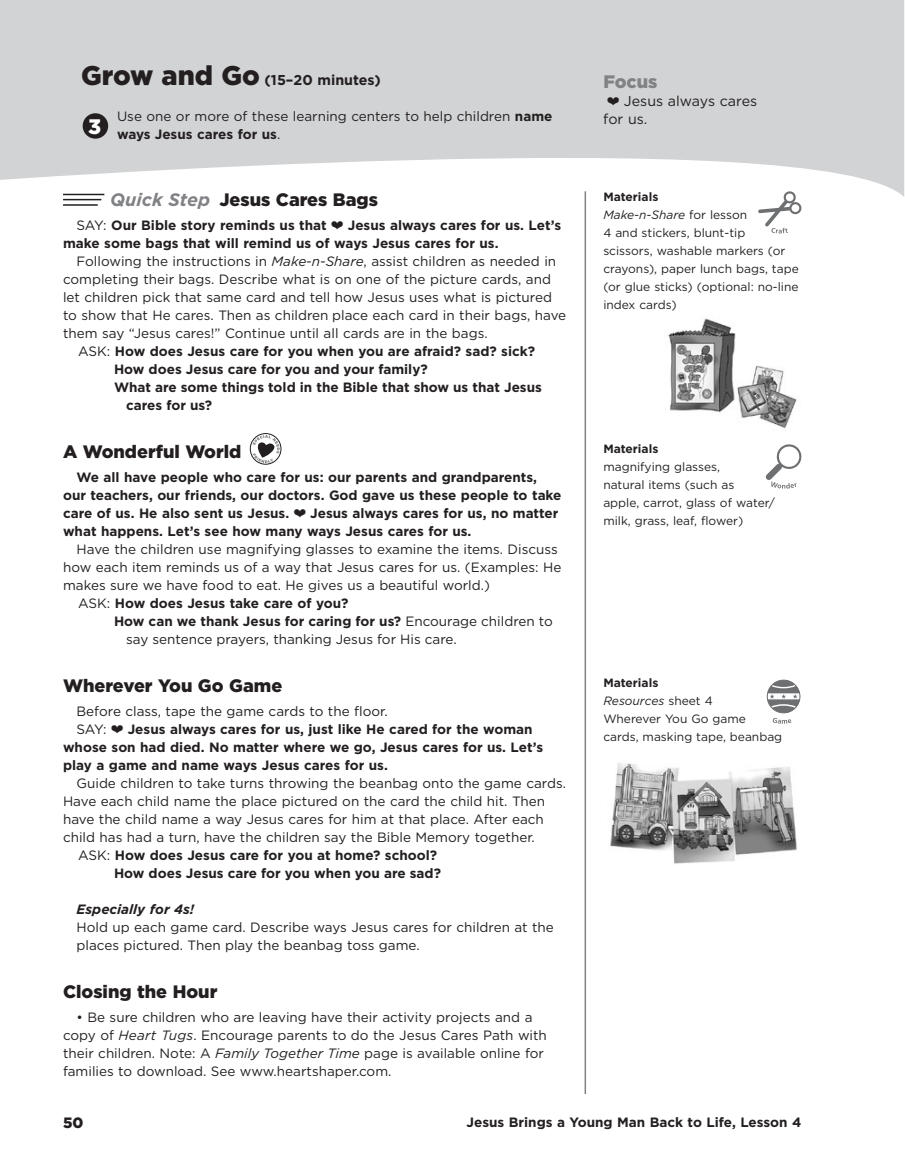
<style>
.page{position:relative;width:905px;height:1175px;background:#fff}
.page>*{position:absolute;margin:0;border:0;box-sizing:border-box;transform-origin:0 0}
.t1{font:900 21px "Gotham";color:#fff}
.t2{font:900 18px "Gotham";color:#231f20}
.t3{font:900 18px "Gotham";color:#808285}
.t4{font:900 15px "Gotham";color:#231f20}
.t5{font:700 14.25px "Gotham";color:#231f20}
.t6{font:14.25px/18px "Gotham";color:#231f20}
.t7{font:13.5px/18px "Gotham";color:#231f20}
.t8{font:700 13.5px/18px "Gotham";color:#231f20}
.t9{font:italic 700 13.5px "Gotham";color:#231f20}
.t10{font:12px/18px "Gotham";color:#231f20}
.t11{font:700 12px "Gotham";color:#231f20}
.s1{font-weight:900;font-size:27px}
.s2{font-weight:700}
.s3{font-weight:700;font-style:italic;color:#808285}
.s4{font-weight:400}
.s5{font-style:italic}
</style>
<div class="page">
<svg style="left:0;top:0;width:904px;height:197px;fill:#d1d3d4"></svg>
<hr style="left:63px;top:194px;width:41px;height:1px;background:#231f20">
<hr style="left:63px;top:199px;width:38px;height:1px;background:#231f20">
<hr style="left:63px;top:204px;width:35px;height:2px;background:#231f20">
<div style="left:250px;top:433px;width:31px;height:31px;border:1px solid #231f20;border-radius:50%"></div>
<svg style="left:252px;top:435px;width:28px;height:28px"></svg>
<hr style="left:584px;top:191px;width:2px;height:903px;background:#808285">
<div style="left:83px;top:113px;width:25px;height:26px;background:#231f20;border-radius:50%"></div>
<svg style="left:758px;top:191px;width:43px;height:42px"></svg>
<svg style="left:765px;top:444px;width:36px;height:44px"></svg>
<div style="left:767px;top:680px;width:33px;height:33px;background:#6d6f71;border-radius:50%"></div>
<div style="left:767px;top:693px;width:32px;height:6px;background:#fff"></div>
<div style="left:766px;top:680px;width:34px;height:33px;border:1px solid #6d6f71;border-radius:50%"></div>
<svg style="left:769px;top:680px;width:31px;height:43px"></svg>
<img style="left:668px;top:318px;width:129px;height:111px">
<img style="left:610px;top:763px;width:187px;height:101px">
<svg style="left:607px;top:97px;width:12px;height:8px"></svg>
<p class="t5" style="left:81px;top:70px;width:301px"><span class="s1">Grow and Go</span> (15–20 minutes)</p>
<p class="t7" style="left:117px;top:107px;width:437px">Use one or more of these learning centers to help children <span class="s2">name ways Jesus cares for us</span>.</p>
<h1 class="t1" style="left:88px;top:112px;width:15px">3</h1>
<h2 class="t2" style="left:110px;top:187px;width:269px"><span class="s3">Quick Step</span> Jesus Cares Bags</h2>
<p class="t8" style="left:76px;top:216px;width:252px"><span class="s4">SAY:</span> Our Bible story reminds us that</p>
<p class="t8" style="left:63px;top:216px;width:499px;text-indent:285px">Jesus always cares for us. Let’s make some bags that will remind us of ways Jesus cares for us.</p>
<p class="t7" style="left:76px;top:252px;width:481px">Following the instructions in <span class="s5">Make-n-Share</span>, assist children as needed in</p>
<p class="t7" style="left:63px;top:270px;width:489px">completing their bags. Describe what is on one of the picture cards, and</p>
<p class="t7" style="left:63px;top:288px;width:490px">let children pick that same card and tell how Jesus uses what is pictured</p>
<p class="t7" style="left:63px;top:306px;width:504px">to show that He cares. Then as children place each card in their bags, have</p>
<p class="t7" style="left:63px;top:324px;width:426px">them say “Jesus cares!” Continue until all cards are in the bags.</p>
<p class="t8" style="left:78px;top:342px;width:458px"><span class="s4">ASK:</span> How does Jesus care for you when you are afraid? sad? sick?</p>
<p class="t8" style="left:114px;top:360px;width:315px">How does Jesus care for you and your family?</p>
<p class="t8" style="left:114px;top:378px;width:429px">What are some things told in the Bible that show us that Jesus</p>
<p class="t8" style="left:126px;top:396px;width:87px">cares for us?</p>
<h2 class="t2" style="left:63px;top:439px;width:180px">A Wonderful World</h2>
<p class="t8" style="left:63px;top:468px;width:500px;text-indent:14px">We all have people who care for us: our parents and grandparents, our teachers, our friends, our doctors. God gave us these people to take care of us. He also sent us Jesus.</p>
<p class="t8" style="left:63px;top:504px;width:497px;text-indent:247px">Jesus always cares for us, no matter what happens. Let’s see how many ways Jesus cares for us.</p>
<p class="t7" style="left:76px;top:540px;width:483px">Have the children use magnifying glasses to examine the items. Discuss</p>
<p class="t7" style="left:63px;top:558px;width:500px">how each item reminds us of a way that Jesus cares for us. (Examples: He</p>
<p class="t7" style="left:63px;top:576px;width:428px">makes sure we have food to eat. He gives us a beautiful world.)</p>
<p class="t8" style="left:78px;top:594px;width:272px"><span class="s4">ASK:</span> How does Jesus take care of you?</p>
<p class="t8" style="left:114px;top:612px;width:440px">How can we thank Jesus for caring for us? <span class="s4">Encourage children to</span></p>
<p class="t7" style="left:126px;top:630px;width:332px">say sentence prayers, thanking Jesus for His care.</p>
<h2 class="t2" style="left:63px;top:673px;width:221px">Wherever You Go Game</h2>
<p class="t7" style="left:76px;top:702px;width:313px">Before class, tape the game cards to the floor.<br>SAY:</p>
<p class="t8" style="left:63px;top:720px;width:482px;text-indent:65px">Jesus always cares for us, just like He cared for the woman whose son had died. No matter where we go, Jesus cares for us. Let’s play a game and name ways Jesus cares for us.</p>
<p class="t7" style="left:76px;top:774px;width:491px">Guide children to take turns throwing the beanbag onto the game cards.</p>
<p class="t7" style="left:63px;top:792px;width:483px">Have each child name the place pictured on the card the child hit. Then</p>
<p class="t7" style="left:63px;top:810px;width:482px">have the child name a way Jesus cares for him at that place. After each</p>
<p class="t7" style="left:63px;top:828px;width:473px">child has had a turn, have the children say the Bible Memory together.</p>
<p class="t8" style="left:78px;top:846px;width:361px"><span class="s4">ASK:</span> How does Jesus care for you at home? school?</p>
<p class="t8" style="left:114px;top:864px;width:328px">How does Jesus care for you when you are sad?</p>
<p class="t9" style="left:76px;top:900px;width:119px">Especially for 4s!</p>
<p class="t7" style="left:76px;top:918px;width:479px">Hold up each game card. Describe ways Jesus cares for children at the places pictured. Then play the beanbag toss game.</p>
<h2 class="t2" style="left:63px;top:979px;width:156px">Closing the Hour</h2>
<p class="t7" style="left:63px;top:1008px;width:485px;text-indent:14px">• Be sure children who are leaving have their activity projects and a copy of <span class="s5">Heart Tugs</span>. Encourage parents to do the Jesus Cares Path with their children. Note: A <span class="s5">Family Together Time</span> page is available online for families to download. See www.heartshaper.com.</p>
<h2 class="t3" style="left:603px;top:69px;width:56px">Focus</h2>
<p class="t6" style="left:603px;top:92px;width:155px;text-indent:21px">Jesus always cares for us.</p>
<p class="t10" style="left:603px;top:187px;width:197px"><span class="s2">Materials<br></span><span class="s5">Make-n-Share</span> for lesson<br>4 and stickers, blunt-tip<br>scissors, washable markers (or crayons), paper lunch bags, tape (or glue sticks) (optional: no-line index cards)</p>
<p class="t11" style="left:603px;top:441px;width:57px">Materials</p>
<p class="t10" style="left:603px;top:457px;width:173px">magnifying glasses,<br>natural items (such as<br>apple, carrot, glass of water/ milk, grass, leaf, flower)</p>
<p class="t10" style="left:603px;top:673px;width:180px"><span class="s2">Materials<br></span><span class="s5">Resources</span> sheet 4<br>Wherever You Go game cards, masking tape, beanbag</p>
<p class="t4" style="left:63px;top:1112px;width:22px">50</p>
<p class="t8" style="left:466px;top:1113px;width:336px">Jesus Brings a Young Man Back to Life, Lesson 4</p>
</div>
